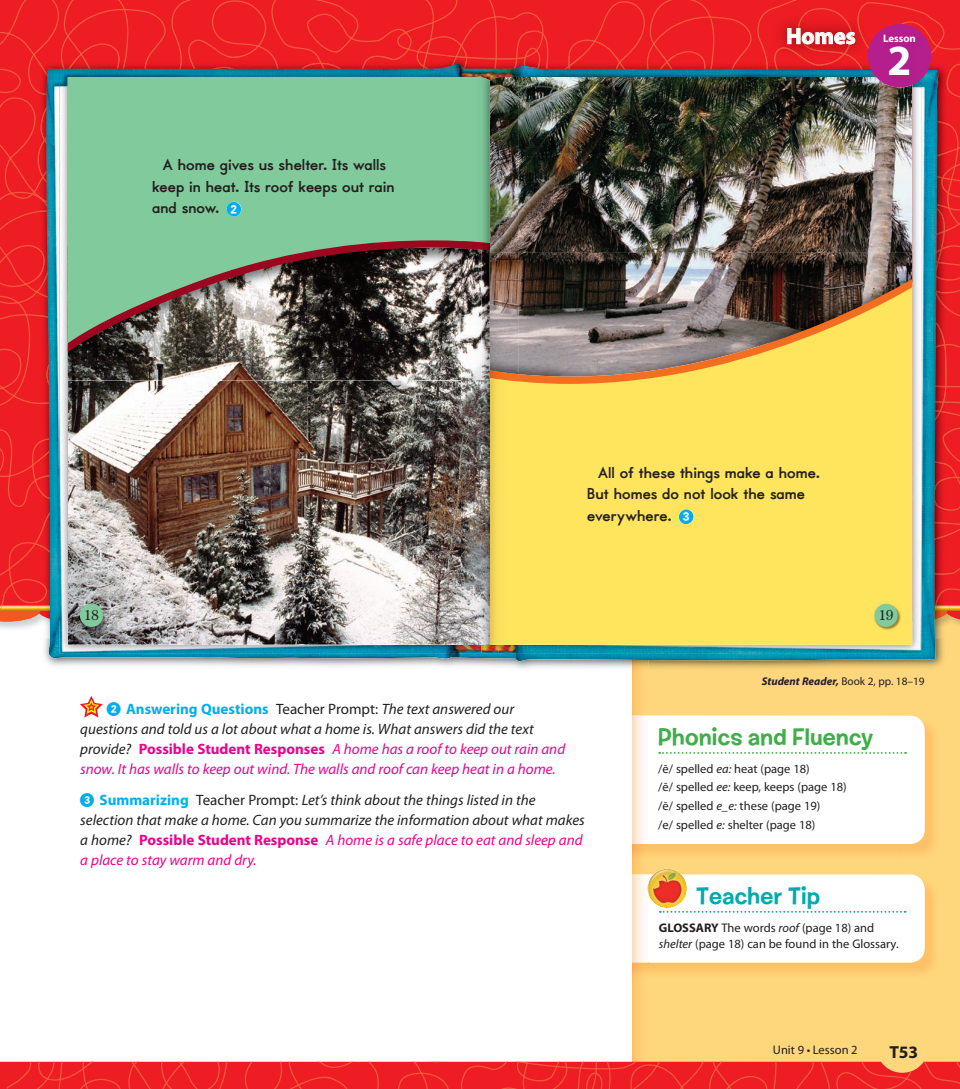
<style>
.page{position:relative;width:960px;height:1089px;background:#fff}
.page>*{position:absolute;margin:0;border:0;box-sizing:border-box;transform-origin:0 0}
.t1{font:700 43.25px "Myriad Pro";color:#fff}
.t2{font:23.75px "SRA Shaggy";letter-spacing:.02em;color:#40ae49}
.t3{font:23.75px "SRA Shaggy";letter-spacing:.02em;color:#00aaad}
.t4{font:700 22.5px "Myriad Pro";color:#fff}
.t5{font:700 17.5px "Myriad Pro";color:#231f20}
.t6{font:italic 15px/20px "Myriad Pro";color:#ed028c}
.t7{font:italic 15px/20px "Myriad Pro";color:#231f20}
.t8{font:700 14.5px/21.8px "SRA Primary 1.0";color:#231f20}
.t9{font:14.5px "SRA Serif 1.1";color:#231f20}
.t10{font:14.5px "SRA Serif 1.1 Boo 1";color:#231f20}
.t11{font:12.5px/18.8px "Myriad Pro";color:#231f20}
.t12{font:italic 700 11.25px "Myriad Pro";color:#231f20}
.t13{font:700 10.75px "Myriad Pro";letter-spacing:-.005em;color:#fff}
.s1{font-family:"Pcnumber";font-weight:400;font-size:19.62px;color:#00aeef}
.s2{font-weight:400;font-style:normal}
.s3{font-family:"Pcnumber";font-style:normal;font-size:17.5px;color:#00aeef}
.s4{font-weight:700;font-style:normal;color:#00aeef}
.s5{font-style:normal;color:#231f20}
.s6{color:#231f20}
.s7{font-weight:700;font-style:normal}
.s8{font-style:normal}
.s9{font-weight:700;font-style:normal;color:#ed028c}
.s10{color:#ed028c}
.s11{font-style:italic}
.s12{font-weight:700}
</style>
<div class="page">
<div style="left:0;top:0;width:959px;height:1089px;background:#fed77d"></div>
<img style="left:900px;top:717px;width:35px;height:138px">
<div style="left:604px;top:715px;width:320px;height:129px;background:#fff;border-radius:15px"></div>
<img style="left:648px;top:875px;width:286px;height:99px">
<div style="left:603px;top:874px;width:321px;height:88px;background:#fff;border-radius:15px"></div>
<img style="left:648px;top:868px;width:38px;height:40px">
<img style="left:631px;top:661px;width:17px;height:400px">
<img style="left:631px;top:715px;width:17px;height:146px">
<svg style="left:647px;top:882px;width:1px;height:12px"></svg>
<div style="left:0;top:0;width:631px;height:1089px;background:#fff"></div>
<svg style="left:0;top:328px;width:38px;height:42px;background:#ee2024"></svg>
<svg style="left:0;top:230px;width:46px;height:98px;background:#ed2225"></svg>
<svg style="left:0;top:127px;width:38px;height:103px;background:#ee2125"></svg>
<svg style="left:0;top:0;width:487px;height:127px;background:#ed2024"></svg>
<svg style="left:487px;top:0;width:472px;height:134px;background:#ee2024"></svg>
<img style="left:930px;top:56px;width:19px;height:266px">
<img style="left:935px;top:322px;width:14px;height:48px">
<img style="left:936px;top:212px;width:13px;height:99px">
<img style="left:936px;top:121px;width:13px;height:91px">
<img style="left:946px;top:71px;width:3px;height:21px">
<img style="left:38px;top:315px;width:8px;height:55px">
<img style="left:38px;top:202px;width:8px;height:96px">
<img style="left:38px;top:107px;width:8px;height:95px">
<img style="left:61px;top:56px;width:452px;height:7px">
<img style="left:513px;top:56px;width:348px;height:7px">
<img style="left:648px;top:645px;width:295px;height:23px">
<img style="left:46px;top:63px;width:889px;height:598px">
<img style="left:59px;top:68px;width:861px;height:45px">
<img style="left:59px;top:113px;width:44px;height:540px">
<img style="left:103px;top:645px;width:775px;height:8px">
<svg style="left:68px;top:77px;width:393px;height:293px;background:#77a383"></svg>
<img style="left:862px;top:68px;width:8px;height:2px">
<img style="left:537px;top:68px;width:325px;height:2px">
<img style="left:878px;top:113px;width:42px;height:540px">
<svg style="left:481px;top:68px;width:33px;height:1px"></svg>
<img style="left:481px;top:69px;width:17px;height:584px">
<img style="left:498px;top:77px;width:413px;height:293px">
<svg style="left:498px;top:77px;width:20px;height:1px"></svg>
<img style="left:490px;top:77px;width:8px;height:176px">
<img style="left:490px;top:253px;width:28px;height:117px">
<img style="left:0;top:370px;width:959px;height:275px">
<img style="left:461px;top:250px;width:20px;height:395px">
<img style="left:481px;top:250px;width:8px;height:130px">
<img style="left:489px;top:380px;width:1px;height:265px">
<img style="left:489px;top:250px;width:1px;height:130px">
<svg style="left:461px;top:77px;width:29px;height:173px;background:#7bb88f"></svg>
<svg style="left:80px;top:696px;width:23px;height:21px"></svg>
<svg style="left:659px;top:752px;width:246px;height:2px"></svg>
<div style="left:867px;top:24px;width:64px;height:63px;background:#b41e8d;border-radius:50%"></div>
<img style="left:882px;top:77px;width:41px;height:7px">
<svg style="left:659px;top:911px;width:246px;height:1px"></svg>
<img style="left:770px;top:12px;width:100px;height:44px">
<img style="left:774px;top:12px;width:94px;height:44px">
<img style="left:770px;top:56px;width:97px;height:4px">
<img style="left:774px;top:56px;width:82px;height:4px">
<img style="left:867px;top:43px;width:3px;height:17px">
<svg style="left:786px;top:28px;width:69px;height:17px"></svg>
<svg style="left:0;top:1061px;width:960px;height:28px;background:#ee292a"></svg>
<p class="t8" style="left:152px;top:154px;width:244px;text-indent:11px">A home gives us shelter. Its walls keep in heat. Its roof keeps out rain and snow. <span class="s1">2</span></p>
<p class="t9" style="left:84px;top:606px;width:16px">18</p>
<h3 class="t4" style="left:785px;top:21px;width:71px">Homes</h3>
<p class="t13" style="left:882px;top:31px;width:34px">Lesson</p>
<h1 class="t1" style="left:887px;top:32px;width:25px">2</h1>
<p class="t8" style="left:587px;top:462px;width:234px;text-indent:11px">All of these things make a home.<br>But homes do not look the same everywhere. <span class="s1">3</span></p>
<p class="t10" style="left:878px;top:606px;width:16px">19</p>
<p class="t12" style="left:761px;top:674px;width:164px">Student Reader, <span class="s2">Book 2, pp. 18–19</span></p>
<p class="t6" style="left:80px;top:698px;width:486px;text-indent:26px"><span class="s3">2</span> <span class="s4">Answering Questions</span> <span class="s5">Teacher Prompt:</span> <span class="s6">The text answered our questions and told us a lot about what a home is. What answers did the text provide?</span> <span class="s7">Possible Student Responses</span> A home has a roof to keep out rain and snow. It has walls to keep out wind. The walls and roof can keep heat in a home.</p>
<p class="t7" style="left:80px;top:789px;width:506px"><span class="s3">3</span> <span class="s4">Summarizing</span> <span class="s8">Teacher Prompt:</span> Let’s think about the things listed in the selection that make a home. Can you summarize the information about what makes a home? <span class="s9">Possible Student Response</span> <span class="s10">A home is a safe place to eat and sleep and a place to stay warm and dry.</span></p>
<h2 class="t2" style="left:658px;top:722px;width:216px">Phonics and Fluency</h2>
<p class="t11" style="left:658px;top:759px;width:190px">/ē/ spelled <span class="s11">ea:</span> heat (page 18)<br>/ē/ spelled <span class="s11">ee:</span> keep, keeps (page 18) /ē/ spelled <span class="s11">e_e:</span> these (page 19)<br>/e/ spelled <span class="s11">e:</span> shelter (page 18)</p>
<h2 class="t3" style="left:696px;top:881px;width:125px">Teacher Tip</h2>
<p class="t11" style="left:658px;top:919px;width:241px;line-height:16.2px"><span class="s12">GLOSSARY</span> The words <span class="s11">roof</span> (page 18) and <span class="s11">shelter</span> (page 18) can be found in the Glossary.</p>
<p class="t11" style="left:772px;top:1040px;width:86px">Unit 9 • Lesson 2</p>
<p class="t5" style="left:889px;top:1040px;width:31px">T53</p>
</div>
